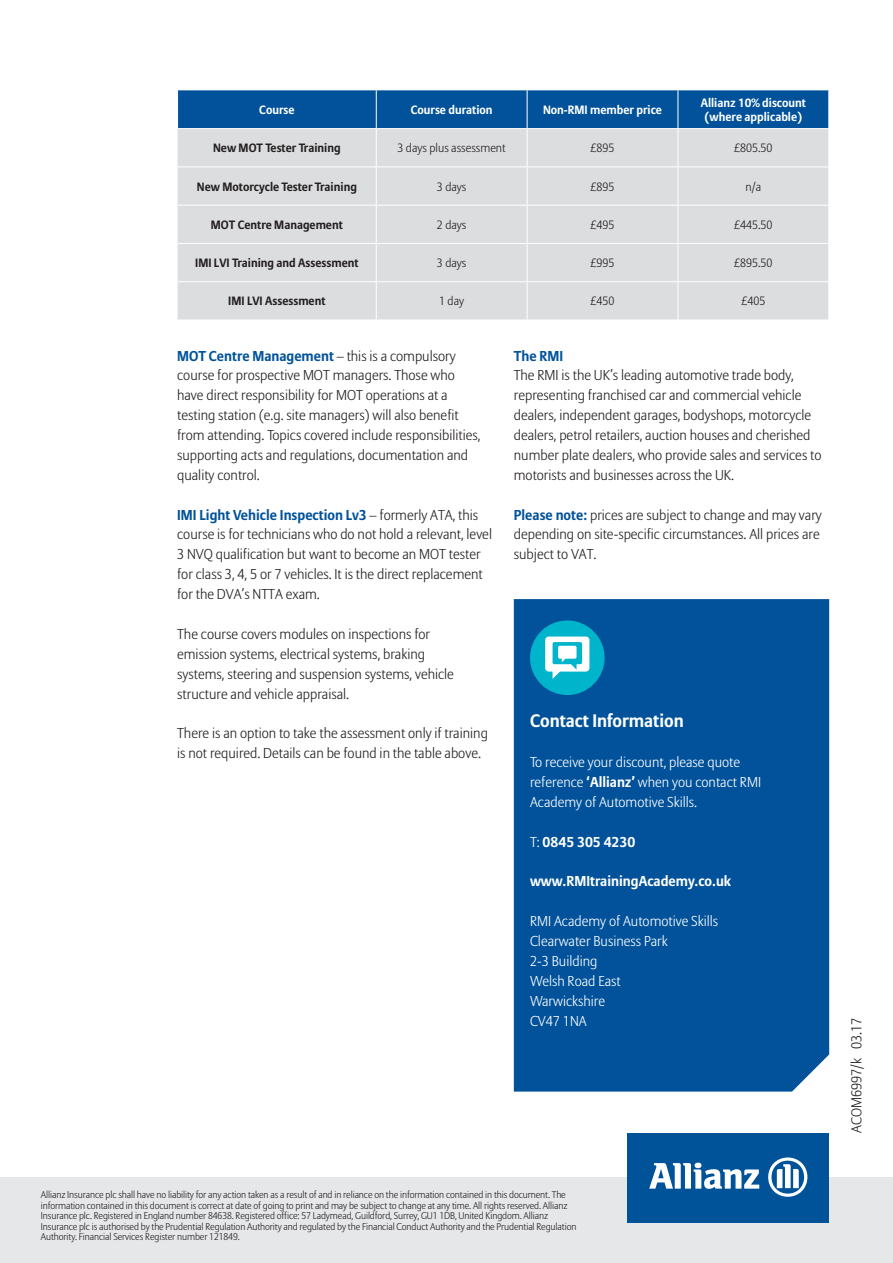
<style>
.page{position:relative;width:893px;height:1263px;background:#fff}
.page>*{position:absolute;margin:0;border:0;box-sizing:border-box;transform-origin:0 0}
.t1{font:700 18px "Allianz Sans";color:#fff}
.t2{font:300 14.25px/20px "Allianz Sans";color:#231f20}
.t3{font:300 14.25px/20px "Allianz Sans";color:#fff}
.t4{font:700 14.25px "Allianz Sans";color:#fff}
.t5{font:700 14.25px "Allianz Sans";color:#01529a}
.t6{font:700 12px "Allianz Sans";color:#231f20}
.t7{font:300 12px "Allianz Sans";color:#231f20}
.t8{font:700 12px/14.4px "Allianz Sans";color:#fff;text-align:center}
.t9{font:300 9.75px/10.5px "Allianz Sans";letter-spacing:-.01em;color:#231f20}
.s1{font-weight:700;color:#01529a}
.s2{font-weight:700}
.s3{font-weight:300}
</style>
<div class="page">
<div style="left:514px;top:599px;width:315px;height:492px;background:#01529a"></div>
<div style="left:530px;top:620px;width:75px;height:75px;background:#00b5cb;border-radius:50%"></div>
<svg style="left:545px;top:636px;width:44px;height:43px"></svg>
<div style="left:178px;top:90px;width:650px;height:38px;background:#01529a"></div>
<div style="left:178px;top:129px;width:650px;height:191px;background:#dcdddf"></div>
<hr style="left:376px;top:90px;width:1px;height:38px;background:#fff">
<hr style="left:527px;top:90px;width:1px;height:38px;background:#fff">
<hr style="left:678px;top:90px;width:1px;height:38px;background:#fff">
<hr style="left:376px;top:129px;width:1px;height:38px;background:#fff">
<hr style="left:527px;top:129px;width:1px;height:38px;background:#fff">
<hr style="left:678px;top:129px;width:1px;height:38px;background:#fff">
<hr style="left:178px;top:167px;width:198px;height:1px;background:#fff">
<hr style="left:376px;top:167px;width:151px;height:1px;background:#fff">
<hr style="left:376px;top:167px;width:1px;height:38px;background:#fff">
<hr style="left:527px;top:167px;width:151px;height:1px;background:#fff">
<hr style="left:527px;top:167px;width:1px;height:38px;background:#fff">
<hr style="left:678px;top:167px;width:151px;height:1px;background:#fff">
<hr style="left:678px;top:167px;width:1px;height:38px;background:#fff">
<hr style="left:178px;top:205px;width:198px;height:1px;background:#fff">
<hr style="left:376px;top:205px;width:151px;height:1px;background:#fff">
<hr style="left:376px;top:206px;width:1px;height:37px;background:#fff">
<hr style="left:527px;top:205px;width:151px;height:1px;background:#fff">
<hr style="left:527px;top:206px;width:1px;height:37px;background:#fff">
<hr style="left:678px;top:205px;width:151px;height:1px;background:#fff">
<hr style="left:678px;top:206px;width:1px;height:37px;background:#fff">
<hr style="left:178px;top:243px;width:198px;height:1px;background:#fff">
<hr style="left:376px;top:243px;width:151px;height:1px;background:#fff">
<hr style="left:376px;top:244px;width:1px;height:37px;background:#fff">
<hr style="left:527px;top:243px;width:151px;height:1px;background:#fff">
<hr style="left:527px;top:244px;width:1px;height:37px;background:#fff">
<hr style="left:678px;top:243px;width:151px;height:1px;background:#fff">
<hr style="left:678px;top:244px;width:1px;height:37px;background:#fff">
<hr style="left:178px;top:281px;width:198px;height:1px;background:#fff">
<hr style="left:376px;top:281px;width:151px;height:1px;background:#fff">
<hr style="left:376px;top:282px;width:1px;height:38px;background:#fff">
<hr style="left:527px;top:281px;width:151px;height:1px;background:#fff">
<hr style="left:527px;top:282px;width:1px;height:38px;background:#fff">
<hr style="left:678px;top:281px;width:151px;height:1px;background:#fff">
<hr style="left:678px;top:282px;width:1px;height:38px;background:#fff">
<div style="left:0;top:1178px;width:893px;height:85px;background:#e6e7e9"></div>
<div style="left:627px;top:1133px;width:202px;height:90px;background:#015399"></div>
<svg style="left:649px;top:1163px;width:110px;height:26px"></svg>
<svg style="left:768px;top:1157px;width:39px;height:40px"></svg>
<p class="t8" style="left:259px;top:103px;width:37px">Course</p>
<p class="t8" style="left:411px;top:103px;width:83px">Course duration</p>
<p class="t8" style="left:543px;top:103px;width:120px">Non-RMI member price</p>
<p class="t8" style="left:701px;top:96px;width:107px">Allianz 10% discount (where applicable)</p>
<p class="t6" style="left:213px;top:141px;width:129px">New MOT Tester Training</p>
<p class="t7" style="left:398px;top:141px;width:110px">3 days plus assessment</p>
<p class="t7" style="left:591px;top:141px;width:25px">£895</p>
<p class="t7" style="left:734px;top:141px;width:40px">£805.50</p>
<p class="t6" style="left:197px;top:179px;width:162px">New Motorcycle Tester Training</p>
<p class="t7" style="left:437px;top:179px;width:31px">3 days</p>
<p class="t7" style="left:591px;top:179px;width:25px">£895</p>
<p class="t7" style="left:745px;top:179px;width:17px">n/a</p>
<p class="t6" style="left:211px;top:217px;width:133px">MOT Centre Management</p>
<p class="t7" style="left:437px;top:218px;width:31px">2 days</p>
<p class="t7" style="left:591px;top:218px;width:25px">£495</p>
<p class="t7" style="left:734px;top:218px;width:40px">£445.50</p>
<p class="t6" style="left:195px;top:255px;width:165px">IMI LVI Training and Assessment</p>
<p class="t7" style="left:437px;top:256px;width:31px">3 days</p>
<p class="t7" style="left:591px;top:256px;width:25px">£995</p>
<p class="t7" style="left:734px;top:256px;width:40px">£895.50</p>
<p class="t6" style="left:228px;top:294px;width:99px">IMI LVI Assessment</p>
<p class="t7" style="left:439px;top:294px;width:26px">1 day</p>
<p class="t7" style="left:591px;top:294px;width:25px">£450</p>
<p class="t7" style="left:741px;top:294px;width:25px">£405</p>
<p class="t2" style="left:177px;top:346px;width:305px"><span class="s1">MOT Centre Management</span> – this is a compulsory course for prospective MOT managers. Those who have direct responsibility for MOT operations at a testing station (e.g. site managers) will also benefit from attending. Topics covered include responsibilities, supporting acts and regulations, documentation and quality control.</p>
<p class="t2" style="left:177px;top:505px;width:316px"><span class="s1">IMI Light Vehicle Inspection Lv3</span> – formerly ATA, this course is for technicians who do not hold a relevant, level 3 NVQ qualification but want to become an MOT tester for class 3, 4, 5 or 7 vehicles. It is the direct replacement for the DVA’s NTTA exam.</p>
<p class="t2" style="left:177px;top:624px;width:278px">The course covers modules on inspections for emission systems, electrical systems, braking systems, steering and suspension systems, vehicle structure and vehicle appraisal.</p>
<p class="t2" style="left:177px;top:724px;width:312px">There is an option to take the assessment only if training is not required. Details can be found in the table above.</p>
<p class="t5" style="left:514px;top:346px;width:51px">The RMI</p>
<p class="t2" style="left:514px;top:366px;width:309px">The RMI is the UK’s leading automotive trade body, representing franchised car and commercial vehicle dealers, independent garages, bodyshops, motorcycle dealers, petrol retailers, auction houses and cherished number plate dealers, who provide sales and services to motorists and businesses across the UK.</p>
<p class="t2" style="left:514px;top:505px;width:310px"><span class="s1">Please note:</span> prices are subject to change and may vary depending on site-specific circumstances. All prices are subject to VAT.</p>
<p class="t1" style="left:530px;top:709px;width:155px">Contact Information</p>
<p class="t3" style="left:530px;top:753px;width:233px">To receive your discount, please quote reference <span class="s2">‘Allianz’</span> when you contact RMI<br>Academy of Automotive Skills.</p>
<p class="t4" style="left:530px;top:832px;width:107px"><span class="s3">T:</span> 0845 305 4230</p>
<p class="t4" style="left:530px;top:872px;width:203px">www.RMItrainingAcademy.co.uk</p>
<p class="t3" style="left:530px;top:912px;width:190px">RMI Academy of Automotive Skills<br>Clearwater Business Park<br>2-3 Building<br>Welsh Road East<br>Warwickshire<br>CV47 1NA</p>
<p class="t9" style="left:41px;top:1190px;width:537px">Allianz Insurance plc shall have no liability for any action taken as a result of and in reliance on the information contained in this document. The information contained in this document is correct at date of going to print and may be subject to change at any time. All rights reserved. Allianz Insurance plc. Registered in England number 84638. Registered office: 57 Ladymead, Guildford, Surrey, GU1 1DB, United Kingdom. Allianz Insurance plc is authorised by the Prudential Regulation Authority and regulated by the Financial Conduct Authority and the Prudential Regulation Authority. Financial Services Register number 121849.</p>
<p class="t2" style="left:847px;top:1133px;width:117px;rotate:-90deg">ACOM6997/k 03.17</p>
</div>
